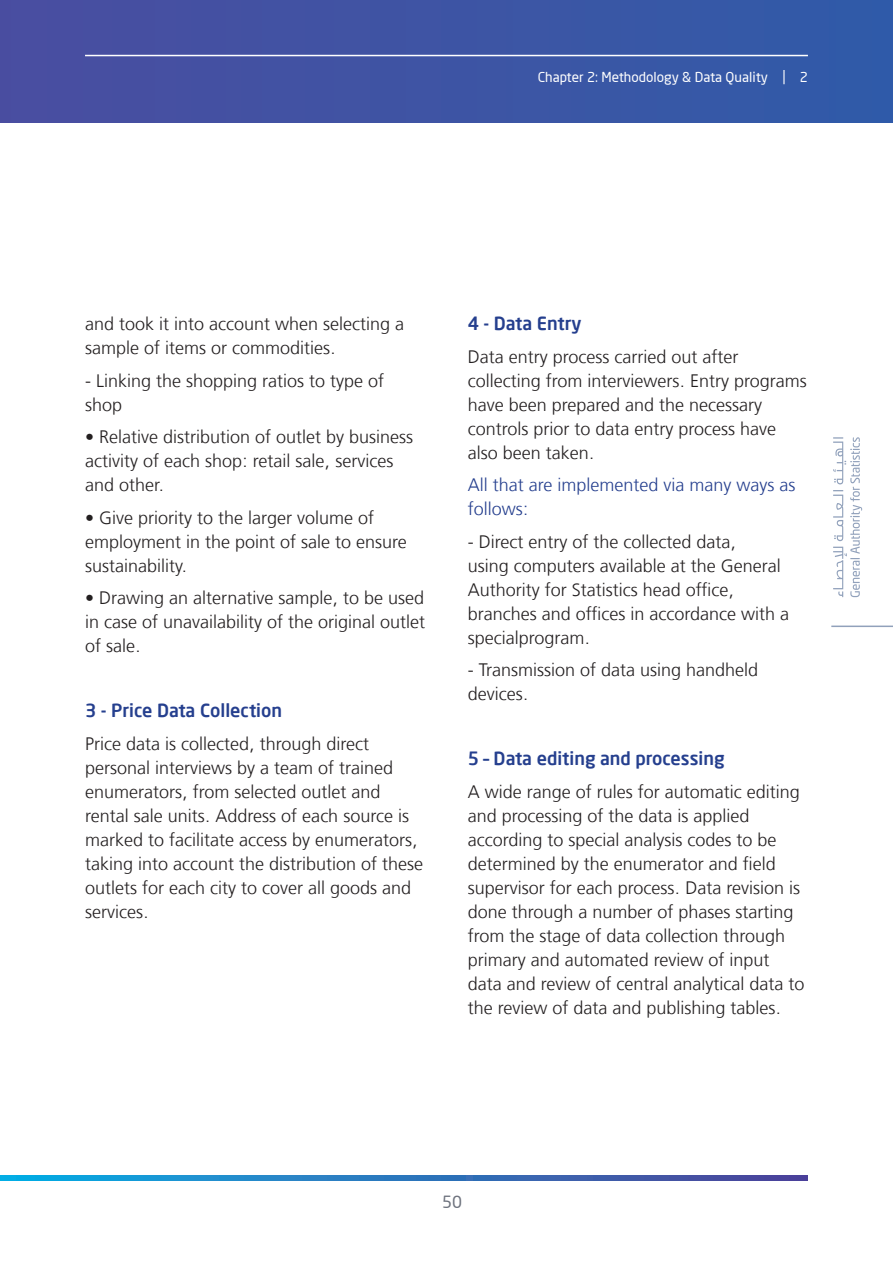
<style>
.page{position:relative;width:893px;height:1263px;background:#fff}
.page>*{position:absolute;margin:0;border:0;box-sizing:border-box;transform-origin:0 0}
.t1{font:300 18px/24px "Frutiger LT Arabic 45";color:#231f20}
.t2{font:500 18px "Neo Sans Arabic";color:#253f8e}
.t3{font:300 18px/24px "Frutiger LT Arabic 45";color:#253f8e}
.t4{font:16.5px "Neo Sans Arabic";color:#6d727d}
.t5{font:13.5px "Neo Sans Arabic";color:#fff}
</style>
<div class="page">
<div style="left:0;top:0;width:893px;height:122px;background:linear-gradient(to right,#4c4fa1,#325ca9)"></div>
<hr style="left:85px;top:55px;width:723px;height:1px;background:#fff">
<svg style="left:783px;top:70px;width:1px;height:14px"></svg>
<svg style="left:0;top:1175px;width:808px;height:5px"></svg>
<hr style="left:831px;top:625px;width:62px;height:2px;background:#91a1bb">
<svg style="left:833px;top:437px;width:29px;height:160px"></svg>
<p class="t5" style="left:538px;top:67px;width:232px">Chapter 2: Methodology &amp; Data Quality</p>
<p class="t5" style="left:800px;top:67px;width:10px">2</p>
<p class="t1" style="left:85px;top:312px;width:321px">and took it into account when selecting a sample of items or commodities.</p>
<p class="t1" style="left:85px;top:368px;width:301px">- Linking the shopping ratios to type of shop</p>
<p class="t1" style="left:85px;top:425px;width:330px">• Relative distribution of outlet by business activity of each shop: retail sale, services and other.</p>
<p class="t1" style="left:85px;top:505px;width:323px">• Give priority to the larger volume of employment in the point of sale to ensure sustainability.</p>
<p class="t1" style="left:85px;top:586px;width:342px;text-align:justify">• Drawing an alternative sample, to be used in case of unavailability of the original outlet of sale.</p>
<p class="t2" style="left:85px;top:697px;width:199px">3 - Price Data Collection</p>
<p class="t1" style="left:85px;top:731px;width:340px">Price data is collected, through direct personal interviews by a team of trained enumerators, from selected outlet and rental sale units. Address of each source is marked to facilitate access by enumerators, taking into account the distribution of these outlets for each city to cover all goods and services.</p>
<p class="t2" style="left:468px;top:310px;width:115px">4 - Data Entry</p>
<p class="t1" style="left:468px;top:344px;width:341px">Data entry process carried out after collecting from interviewers. Entry programs have been prepared and the necessary controls prior to data entry process have also been taken.</p>
<p class="t3" style="left:468px;top:473px;width:329px">All that are implemented via many ways as follows:</p>
<p class="t1" style="left:468px;top:529px;width:323px">- Direct entry of the collected data,<br>using computers available at the General Authority for Statistics head office, branches and offices in accordance with a specialprogram.</p>
<p class="t1" style="left:468px;top:658px;width:292px">- Transmission of data using handheld devices.</p>
<p class="t2" style="left:468px;top:745px;width:258px">5 – Data editing and processing</p>
<p class="t1" style="left:468px;top:779px;width:338px">A wide range of rules for automatic editing and processing of the data is applied according to special analysis codes to be determined by the enumerator and field supervisor for each process. Data revision is done through a number of phases starting from the stage of data collection through primary and automated review of input data and review of central analytical data to the review of data and publishing tables.</p>
<p class="t4" style="left:442px;top:1189px;width:21px">50</p>
</div>
